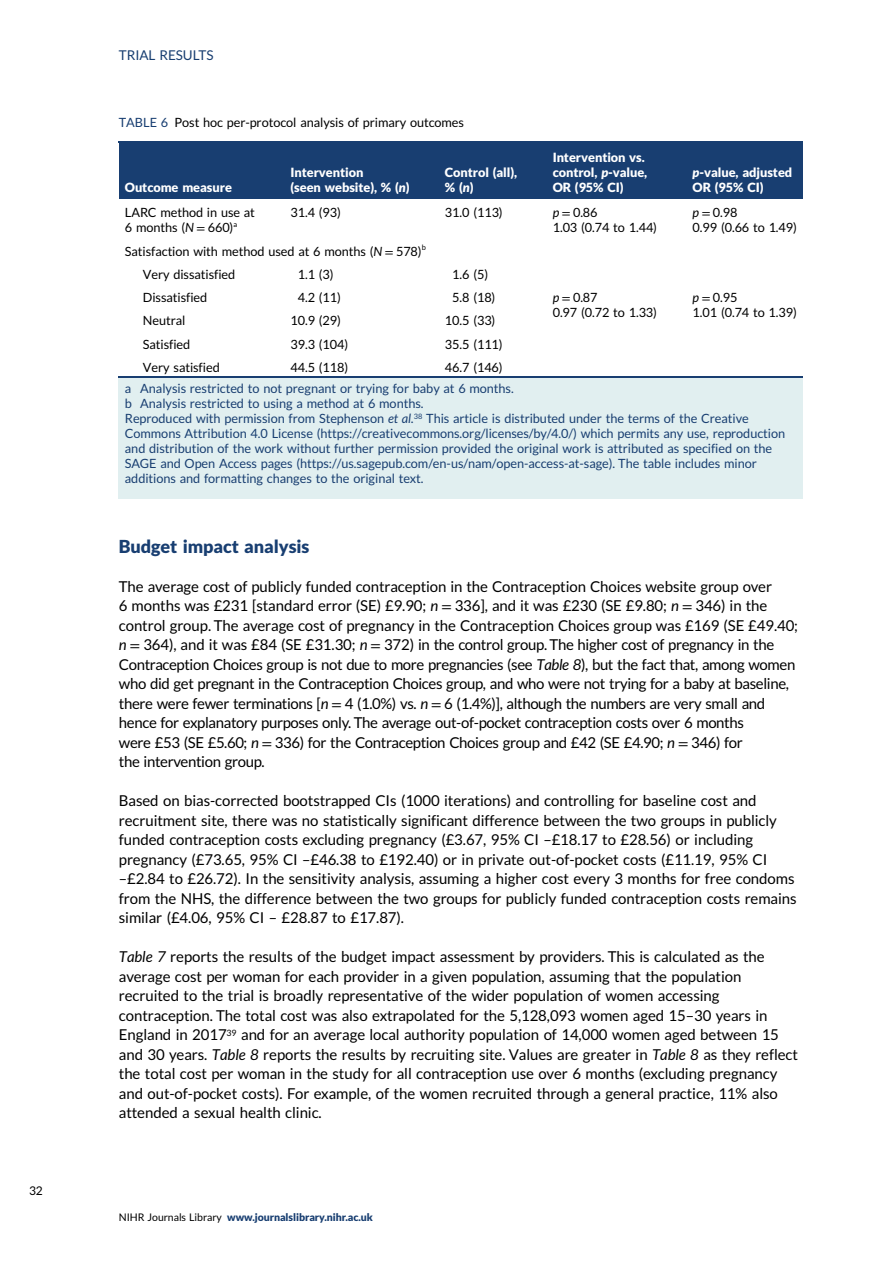
<style>
.page{position:relative;width:893px;height:1263px;background:#fff}
.page>*{position:absolute;margin:0;border:0;box-sizing:border-box;transform-origin:0 0}
.t1{font:18px "Adv T Tfac 587 ca.B";color:#183e71}
.t2{font:15px/19.5px "Adv T Ta 9 c 1 b 374";color:#000}
.t3{font:15px/19.5px "Adv T Ta 9 c 1 b 374";letter-spacing:-.02em;color:#000}
.t4{font:13.5px "Adv T Ta 9 c 1 b 374";color:#183e71}
.t5{font:12.75px/15px "Adv T Ta 9 c 1 b 374";color:#183e71}
.t6{font:12.75px/15px "Adv T Ta 9 c 1 b 374";color:#000}
.t7{font:12.75px/15px "Adv T Tfac 587 ca.B";color:#fff}
.t8{font:12px "Adv T Ta 9 c 1 b 374";color:#000}
.t9{font:10.5px "Adv T Tfac 587 ca.B";color:#183e71}
.s1{color:#183e71}
.s2{font-family:"Adv T Tdc 76 ebec.BI"}
.s3{font-family:"Adv T Teb 5 f 0 e 55.I"}
.s4{font-family:"Adv T Td 877 c 31 c"}
.s5{font-style:inherit}
.s6{font-family:"Adv T Ta 9 c 1 b 374";color:#000}
</style>
<div class="page">
<div style="left:119px;top:142px;width:171px;height:57px;background:#183e71"></div>
<div style="left:255px;top:142px;width:190px;height:57px;background:#183e71"></div>
<div style="left:409px;top:142px;width:144px;height:57px;background:#183e71"></div>
<div style="left:517px;top:142px;width:176px;height:57px;background:#183e71"></div>
<div style="left:657px;top:142px;width:146px;height:57px;background:#183e71"></div>
<hr style="left:119px;top:141px;width:684px;height:1px;background:#183e71">
<hr style="left:119px;top:376px;width:684px;height:2px;background:#183e71">
<div style="left:119px;top:378px;width:684px;height:31px;background:#e1eff0"></div>
<div style="left:119px;top:408px;width:684px;height:91px;background:#e1eff0"></div>
<p class="t8" style="left:29px;top:1186px;width:15px">32</p>
<p class="t4" style="left:119px;top:50px;width:96px">TRIAL RESULTS</p>
<p class="t6" style="left:119px;top:116px;width:347px"><span class="s1">TABLE 6</span> Post hoc per-protocol analysis of primary outcomes</p>
<p class="t7" style="left:125px;top:181px;width:108px">Outcome measure</p>
<p class="t7" style="left:290px;top:166px;width:120px">Intervention<br>(seen website), % (<span class="s2">n</span>)</p>
<p class="t7" style="left:445px;top:166px;width:74px">Control (all), % (<span class="s2">n</span>)</p>
<p class="t7" style="left:553px;top:151px;width:96px">Intervention vs. control, <span class="s2">p</span>-value,<br>OR (95% CI)</p>
<p class="t7" style="left:693px;top:166px;width:101px"><span class="s2">p</span>-value, adjusted<br>OR (95% CI)</p>
<p class="t6" style="left:125px;top:206px;width:131px">LARC method in use at<br>6 months (<span class="s3">N</span> <span class="s4">=</span> 660)<sup>a</sup></p>
<p class="t6" style="left:290px;top:206px;width:52px">31.4 (93)</p>
<p class="t6" style="left:445px;top:206px;width:59px">31.0 (113)</p>
<p class="t6" style="left:553px;top:206px;width:106px"><span class="s3">p</span> <span class="s4">=</span> 0.86<br>1.03 (0.74 to 1.44)</p>
<p class="t6" style="left:693px;top:206px;width:106px"><span class="s3">p</span> <span class="s4">=</span> 0.98<br>0.99 (0.66 to 1.49)</p>
<p class="t6" style="left:143px;top:240px;width:284px;line-height:23.2px;text-indent:-18px">Satisfaction with method used at 6 months (<span class="s3">N</span> <span class="s4">=</span> 578)<sup>b<br></sup>Very dissatisfied</p>
<p class="t6" style="left:298px;top:268px;width:37px">1.1 (3)</p>
<p class="t6" style="left:452px;top:268px;width:37px">1.6 (5)</p>
<p class="t6" style="left:143px;top:291px;width:66px">Dissatisfied</p>
<p class="t6" style="left:298px;top:291px;width:45px">4.2 (11)</p>
<p class="t6" style="left:452px;top:291px;width:45px">5.8 (18)</p>
<p class="t6" style="left:553px;top:291px;width:106px"><span class="s3">p</span> <span class="s4">=</span> 0.87<br>0.97 (0.72 to 1.33)</p>
<p class="t6" style="left:693px;top:291px;width:106px"><span class="s3">p</span> <span class="s4">=</span> 0.95<br>1.01 (0.74 to 1.39)</p>
<p class="t6" style="left:143px;top:314px;width:44px">Neutral</p>
<p class="t6" style="left:290px;top:314px;width:52px">10.9 (29)</p>
<p class="t6" style="left:445px;top:314px;width:52px">10.5 (33)</p>
<p class="t6" style="left:143px;top:338px;width:49px">Satisfied</p>
<p class="t6" style="left:290px;top:338px;width:59px">39.3 (104)</p>
<p class="t6" style="left:445px;top:338px;width:59px">35.5 (111)</p>
<p class="t6" style="left:143px;top:361px;width:78px">Very satisfied</p>
<p class="t6" style="left:290px;top:361px;width:59px">44.5 (118)</p>
<p class="t6" style="left:445px;top:361px;width:59px">46.7 (146)</p>
<p class="t5" style="left:125px;top:382px;width:662px">a Analysis restricted to not pregnant or trying for baby at 6 months.<br>b Analysis restricted to using a method at 6 months.<br>Reproduced with permission from Stephenson <span class="s3">et al.</span><sup>38</sup> This article is distributed under the terms of the Creative Commons Attribution 4.0 License (https://creativecommons.org/licenses/by/4.0/) which permits any use, reproduction and distribution of the work without further permission provided the original work is attributed as specified on the SAGE and Open Access pages (https://us.sagepub.com/en-us/nam/open-access-at-sage). The table includes minor additions and formatting changes to the original text.</p>
<p class="t1" style="left:119px;top:539px;width:192px">Budget impact analysis</p>
<p class="t3" style="left:119px;top:578px;width:681px">The average cost of publicly funded contraception in the Contraception Choices website group over<br>6 months was £231 [standard error (SE) £9.90; <span class="s3">n</span> <span class="s4">=</span> 336], and it was £230 (SE £9.80; <span class="s3">n</span> <span class="s4">=</span> 346) in the control group. The average cost of pregnancy in the Contraception Choices group was £169 (SE £49.40; <span class="s3">n</span> <span class="s4">=</span> 364), and it was £84 (SE £31.30; <span class="s3">n</span> <span class="s4">=</span> 372) in the control group. The higher cost of pregnancy in the Contraception Choices group is not due to more pregnancies (see <span class="s3">Table 8</span>), but the fact that, among women who did get pregnant in the Contraception Choices group, and who were not trying for a baby at baseline, there were fewer terminations [<span class="s3">n</span> <span class="s4">=</span> 4 (1.0%) vs. <span class="s3">n</span> <span class="s4">=</span> 6 (1.4%)], although the numbers are very small and hence for explanatory purposes only. The average out-of-pocket contraception costs over 6 months<br>were £53 (SE £5.60; <span class="s3">n</span> <span class="s4">=</span> 336) for the Contraception Choices group and £42 (SE £4.90; <span class="s3">n</span> <span class="s4">=</span> 346) for<br>the intervention group.</p>
<p class="t2" style="left:119px;top:792px;width:679px">Based on bias-corrected bootstrapped CIs (1000 iterations) and controlling for baseline cost and recruitment site, there was no statistically significant difference between the two groups in publicly funded contraception costs excluding pregnancy (£3.67, 95% CI <span class="s5">–</span>£18.17 to £28.56) or including pregnancy (£73.65, 95% CI <span class="s5">–</span>£46.38 to £192.40) or in private out-of-pocket costs (£11.19, 95% CI <span class="s5">–</span>£2.84 to £26.72). In the sensitivity analysis, assuming a higher cost every 3 months for free condoms from the NHS, the difference between the two groups for publicly funded contraception costs remains similar (£4.06, 95% CI <span class="s5">–</span> £28.87 to £17.87).</p>
<p class="t2" style="left:119px;top:948px;width:681px"><span class="s3">Table 7</span> reports the results of the budget impact assessment by providers. This is calculated as the average cost per woman for each provider in a given population, assuming that the population recruited to the trial is broadly representative of the wider population of women accessing contraception. The total cost was also extrapolated for the 5,128,093 women aged 15<span class="s5">–</span>30 years in England in 2017<sup>39</sup> and for an average local authority population of 14,000 women aged between 15 and 30 years. <span class="s3">Table 8</span> reports the results by recruiting site. Values are greater in <span class="s3">Table 8</span> as they reflect the total cost per woman in the study for all contraception use over 6 months (excluding pregnancy and out-of-pocket costs). For example, of the women recruited through a general practice, 11% also attended a sexual health clinic.</p>
<p class="t9" style="left:119px;top:1213px;width:255px"><span class="s6">NIHR Journals Library</span> www.journalslibrary.nihr.ac.uk</p>
</div>
